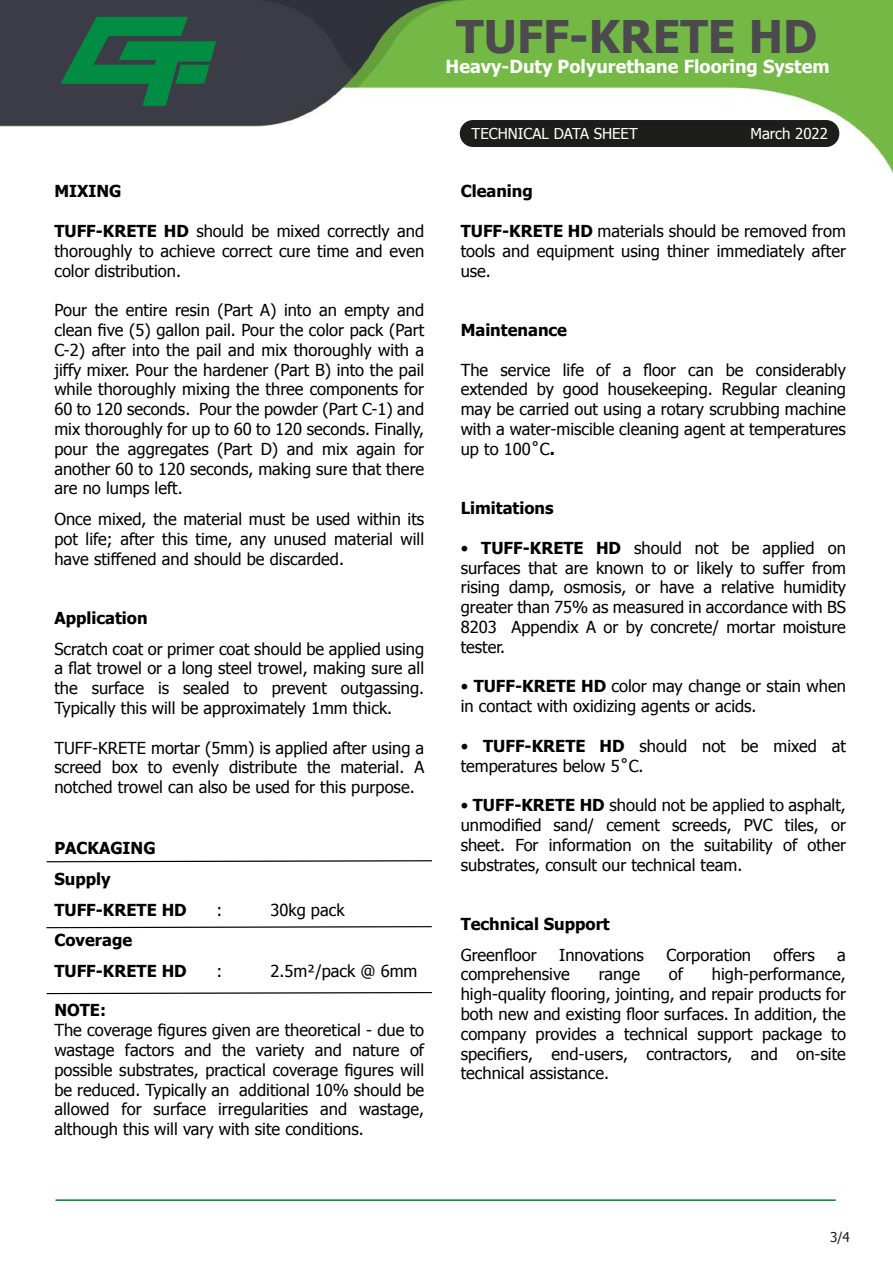
<style>
.page{position:relative;width:893px;height:1263px;background:#fff}
.page>*{position:absolute;margin:0;border:0;box-sizing:border-box;transform-origin:0 0}
.t1{font:700 45px "Tahoma";color:#4c4a4f}
.t2{font:700 18px "Tahoma";color:#fff}
.t3{font:16.5px/19.8px "Tahoma";color:#000;text-align:justify}
.t4{font:700 16.5px/30.6px "Tahoma";color:#000}
.t5{font:15px "Tahoma";color:#fff}
.t6{font:13.5px "Tahoma";color:#1d1d1b}
.s1{font-weight:700}
</style>
<div class="page">
<img style="left:0;top:0;width:893px;height:173px">
<svg style="left:60px;top:17px;width:156px;height:89px;background:#1b6643"></svg>
<svg style="left:46px;top:860px;width:386px;height:3px"></svg>
<svg style="left:46px;top:926px;width:386px;height:3px"></svg>
<svg style="left:46px;top:992px;width:386px;height:3px"></svg>
<hr style="left:56px;top:1199px;width:780px;height:2px;background:#068036">
<div style="left:460px;top:120px;width:379px;height:27px;background:#1d1d1b;border-radius:13px"></div>
<p class="t4" style="left:54px;top:175px;width:68px">MIXING</p>
<p class="t3" style="left:54px;top:220px;width:371px"><span class="s1">TUFF-KRETE HD</span> should be mixed correctly and thoroughly to achieve correct cure time and even color distribution.</p>
<p class="t3" style="left:54px;top:299px;width:371px">Pour the entire resin (Part A) into an empty and clean five (5) gallon pail. Pour the color pack (Part C-2) after into the pail and mix thoroughly with a jiffy mixer. Pour the hardener (Part B) into the pail while thoroughly mixing the three components for 60 to 120 seconds. Pour the powder (Part C-1) and mix thoroughly for up to 60 to 120 seconds. Finally, pour the aggregates (Part D) and mix again for another 60 to 120 seconds, making sure that there are no lumps left.</p>
<p class="t3" style="left:54px;top:508px;width:371px">Once mixed, the material must be used within its pot life; after this time, any unused material will have stiffened and should be discarded.</p>
<p class="t4" style="left:54px;top:602px;width:95px">Application</p>
<p class="t3" style="left:54px;top:638px;width:371px">Scratch coat or primer coat should be applied using a flat trowel or a long steel trowel, making sure all the surface is sealed to prevent outgassing.<br>Typically this will be approximately 1mm thick.</p>
<p class="t3" style="left:54px;top:737px;width:371px">TUFF-KRETE mortar (5mm) is applied after using a screed box to evenly distribute the material. A notched trowel can also be used for this purpose.</p>
<p class="t4" style="left:54px;top:832px;width:134px">PACKAGING<br>Supply<br>TUFF-KRETE HD</p>
<p class="t4" style="left:54px;top:924px;width:134px">Coverage<br>TUFF-KRETE HD</p>
<p class="t3" style="left:216px;top:899px;width:7px">:</p>
<p class="t3" style="left:270px;top:899px;width:76px">30kg pack</p>
<p class="t3" style="left:216px;top:960px;width:7px">:</p>
<p class="t3" style="left:270px;top:960px;width:148px">2.5m²/pack @ 6mm</p>
<p class="t4" style="left:54px;top:994px;width:53px">NOTE:</p>
<p class="t3" style="left:54px;top:1019px;width:371px">The coverage figures given are theoretical - due to wastage factors and the variety and nature of possible substrates, practical coverage figures will be reduced. Typically an additional 10% should be allowed for surface irregularities and wastage, although this will vary with site conditions.</p>
<h1 class="t1" style="left:456px;top:5px;width:362px">TUFF-KRETE HD</h1>
<p class="t2" style="left:446px;top:54px;width:385px">Heavy-Duty Polyurethane Flooring System</p>
<p class="t5" style="left:472px;top:124px;width:168px">TECHNICAL DATA SHEET</p>
<p class="t5" style="left:750px;top:124px;width:79px">March 2022</p>
<p class="t4" style="left:461px;top:175px;width:74px">Cleaning</p>
<p class="t3" style="left:461px;top:220px;width:387px"><span class="s1">TUFF-KRETE HD</span> materials should be removed from tools and equipment using thiner immediately after use.</p>
<p class="t4" style="left:461px;top:314px;width:108px">Maintenance</p>
<p class="t3" style="left:461px;top:359px;width:387px">The service life of a floor can be considerably extended by good housekeeping. Regular cleaning may be carried out using a rotary scrubbing machine with a water-miscible cleaning agent at temperatures up to 100˚C<span class="s1">.</span></p>
<p class="t4" style="left:461px;top:492px;width:94px">Limitations</p>
<p class="t3" style="left:461px;top:537px;width:387px">• <span class="s1">TUFF-KRETE HD</span> should not be applied on surfaces that are known to or likely to suffer from rising damp, osmosis, or have a relative humidity greater than 75% as measured in accordance with BS 8203 Appendix A or by concrete/ mortar moisture tester.</p>
<p class="t3" style="left:461px;top:676px;width:387px">• <span class="s1">TUFF-KRETE HD</span> color may change or stain when in contact with oxidizing agents or acids.</p>
<p class="t3" style="left:461px;top:735px;width:387px">• <span class="s1">TUFF-KRETE HD</span> should not be mixed at temperatures below 5˚C.</p>
<p class="t3" style="left:461px;top:794px;width:387px">• <span class="s1">TUFF-KRETE HD</span> should not be applied to asphalt, unmodified sand/ cement screeds, PVC tiles, or sheet. For information on the suitability of other substrates, consult our technical team.</p>
<p class="t4" style="left:461px;top:908px;width:151px">Technical Support</p>
<p class="t3" style="left:461px;top:944px;width:78px">Greenfloor</p>
<p class="t3" style="left:559px;top:944px;width:86px">Innovations</p>
<p class="t3" style="left:666px;top:944px;width:86px">Corporation</p>
<p class="t3" style="left:774px;top:944px;width:43px">offers</p>
<p class="t3" style="left:837px;top:944px;width:10px">a</p>
<p class="t3" style="left:461px;top:964px;width:111px">comprehensive</p>
<p class="t3" style="left:599px;top:964px;width:43px">range</p>
<p class="t3" style="left:669px;top:964px;width:16px">of</p>
<p class="t3" style="left:461px;top:964px;width:387px;text-indent:251px">high-performance, high-quality flooring, jointing, and repair products for both new and existing floor surfaces. In addition, the company provides a technical support package to specifiers, end-users, contractors, and on-site technical assistance.</p>
<p class="t6" style="left:830px;top:1228px;width:21px">3/4</p>
</div>
